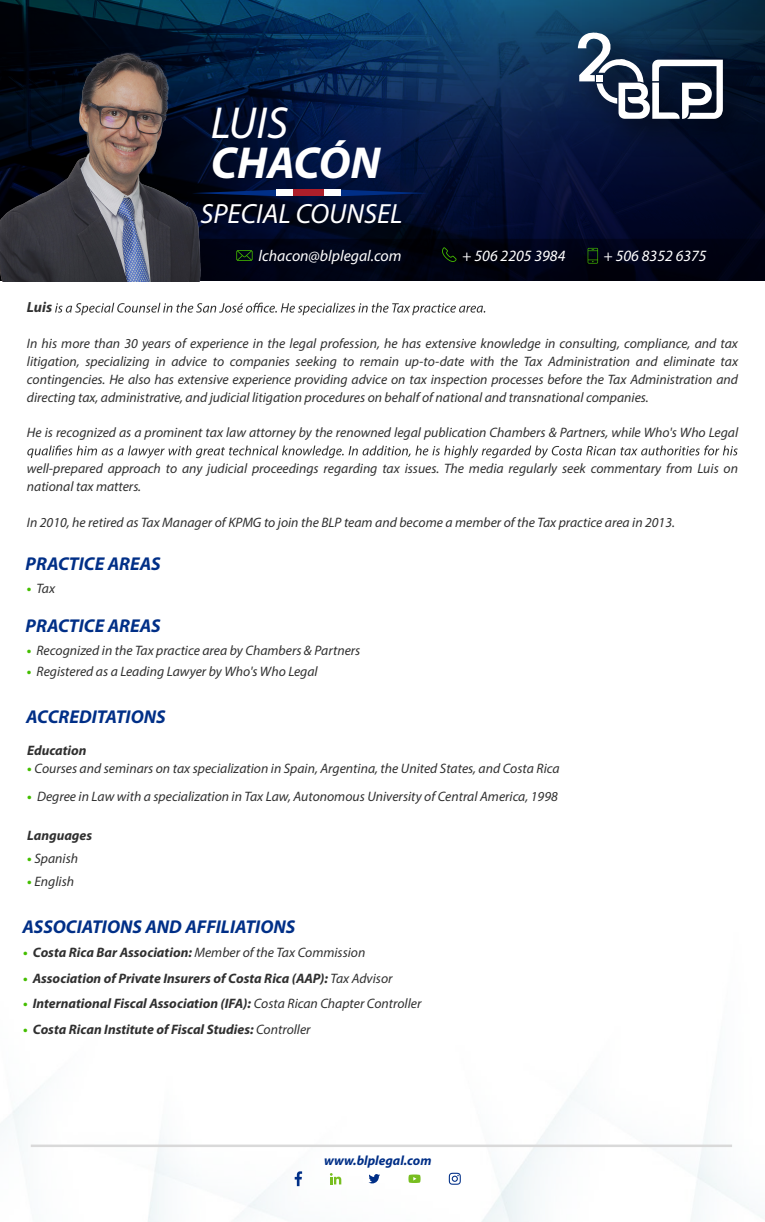
<style>
.page{position:relative;width:765px;height:1222px;background:#fff}
.page>*{position:absolute;margin:0;border:0;box-sizing:border-box;transform-origin:0 0}
.t1{font:italic 700 45px "Myriad Pro";color:#fff}
.t2{font:italic 45px "Myriad Pro";color:#fff}
.t3{font:italic 27.88px "Myriad Pro";color:#fff}
.t4{font:italic 700 18.62px "Myriad Pro";color:#002f87}
.t5{font:italic 15.75px "Myriad Pro";color:#fff}
.t6{font:italic 700 14.62px "Myriad Pro";color:#303030}
.t7{font:italic 13.75px/17.9px "Myriad Pro";color:#303030;text-align:justify}
.t8{font:italic 700 13.75px "Myriad Pro";color:#303030}
.t9{font:italic 700 13.38px "Myriad Pro";color:#002f87}
.s1{font-weight:700;font-style:normal;color:#44be00}
.s2{font-style:normal;color:#44be00}
.s3{font-weight:400}
</style>
<div class="page">
<svg style="left:0;top:0;width:765px;height:239px;background:#051d42"></svg>
<svg style="left:205px;top:239px;width:560px;height:42px;background:#000212"></svg>
<img style="left:0;top:1085px;width:760px;height:137px">
<svg style="left:236px;top:250px;width:17px;height:11px"></svg>
<svg style="left:442px;top:247px;width:15px;height:15px"></svg>
<svg style="left:588px;top:248px;width:10px;height:15px"></svg>
<hr style="left:31px;top:1144px;width:701px;height:3px;background:#d9d9d9">
<svg style="left:330px;top:1173px;width:11px;height:11px"></svg>
<svg style="left:295px;top:1171px;width:7px;height:15px"></svg>
<svg style="left:369px;top:1174px;width:11px;height:9px"></svg>
<svg style="left:408px;top:1174px;width:13px;height:9px"></svg>
<svg style="left:449px;top:1172px;width:12px;height:12px"></svg>
<svg style="left:55px;top:303px;width:430px;height:12px"></svg>
<svg style="left:27px;top:445px;width:711px;height:13px"></svg>
<svg style="left:340px;top:190px;width:87px;height:6px"></svg>
<svg style="left:205px;top:190px;width:72px;height:6px"></svg>
<div style="left:324px;top:190px;width:16px;height:6px;background:#fff"></div>
<div style="left:293px;top:190px;width:31px;height:6px;background:#ae1f2a"></div>
<div style="left:277px;top:190px;width:16px;height:6px;background:#fff"></div>
<img style="left:0;top:42px;width:205px;height:240px">
<img style="left:555px;top:9px;width:210px;height:155px">
<svg style="left:578px;top:32px;width:145px;height:87px"></svg>
<h1 class="t2" style="left:211px;top:95px;width:79px">LUIS</h1>
<h1 class="t1" style="left:211px;top:133px;width:171px">CHACÓN</h1>
<h2 class="t3" style="left:201px;top:196px;width:203px">SPECIAL COUNSEL</h2>
<p class="t5" style="left:259px;top:245px;width:144px">lchacon@blplegal.com</p>
<p class="t5" style="left:462px;top:245px;width:105px">+ 506 2205 3984</p>
<p class="t5" style="left:604px;top:245px;width:105px">+ 506 8352 6375</p>
<p class="t6" style="left:27px;top:298px;width:27px">Luis</p>
<p class="t7" style="left:27px;top:334px;width:713px">In his more than 30 years of experience in the legal profession, he has extensive knowledge in consulting, compliance, and tax litigation, specializing in advice to companies seeking to remain up-to-date with the Tax Administration and eliminate tax contingencies. He also has extensive experience providing advice on tax inspection processes before the Tax Administration and directing tax, administrative, and judicial litigation procedures on behalf of national and transnational companies.</p>
<p class="t7" style="left:27px;top:424px;width:713px">He is recognized as a prominent tax law attorney by the renowned legal publication Chambers &amp; Partners, while Who's Who Legal</p>
<p class="t7" style="left:27px;top:459px;width:713px">well-prepared approach to any judicial proceedings regarding tax issues. The media regularly seek commentary from Luis on national tax matters.</p>
<p class="t7" style="left:27px;top:513px;width:650px">In 2010, he retired as Tax Manager of KPMG to join the BLP team and become a member of the Tax practice area in 2013.</p>
<h3 class="t4" style="left:26px;top:551px;width:137px">PRACTICE AREAS</h3>
<p class="t7" style="left:27px;top:579px;width:30px"><span class="s1">•</span> Tax</p>
<h3 class="t4" style="left:26px;top:614px;width:137px">PRACTICE AREAS</h3>
<p class="t7" style="left:27px;top:641px;width:335px"><span class="s1">•</span> Recognized in the Tax practice area by Chambers &amp; Partners</p>
<p class="t7" style="left:27px;top:662px;width:292px"><span class="s1">•</span> Registered as a Leading Lawyer by Who's Who Legal</p>
<h3 class="t4" style="left:26px;top:704px;width:141px">ACCREDITATIONS</h3>
<p class="t8" style="left:27px;top:741px;width:61px">Education</p>
<p class="t7" style="left:27px;top:759px;width:534px"><span class="s1">•</span> Courses and seminars on tax specialization in Spain, Argentina, the United States, and Costa Rica</p>
<p class="t7" style="left:27px;top:787px;width:532px"><span class="s1">•</span> Degree in Law with a specialization in Tax Law, Autonomous University of Central America, 1998</p>
<p class="t8" style="left:27px;top:826px;width:67px">Languages</p>
<p class="t7" style="left:27px;top:849px;width:53px"><span class="s1">•</span> Spanish</p>
<p class="t7" style="left:27px;top:871px;width:49px"><span class="s1">•</span> English</p>
<h3 class="t4" style="left:22px;top:914px;width:274px">ASSOCIATIONS AND AFFILIATIONS</h3>
<p class="t8" style="left:23px;top:943px;width:344px"><span class="s2">•</span> Costa Rica Bar Association: <span class="s3">Member of the Tax Commission</span></p>
<p class="t8" style="left:23px;top:969px;width:371px"><span class="s2">•</span> Association of Private Insurers of Costa Rica (AAP): <span class="s3">Tax Advisor</span></p>
<p class="t8" style="left:23px;top:994px;width:400px"><span class="s2">•</span> International Fiscal Association (IFA): <span class="s3">Costa Rican Chapter Controller</span></p>
<p class="t8" style="left:23px;top:1020px;width:289px"><span class="s2">•</span> Costa Rican Institute of Fiscal Studies: <span class="s3">Controller</span></p>
<p class="t9" style="left:324px;top:1152px;width:109px">www.blplegal.com</p>
</div>
